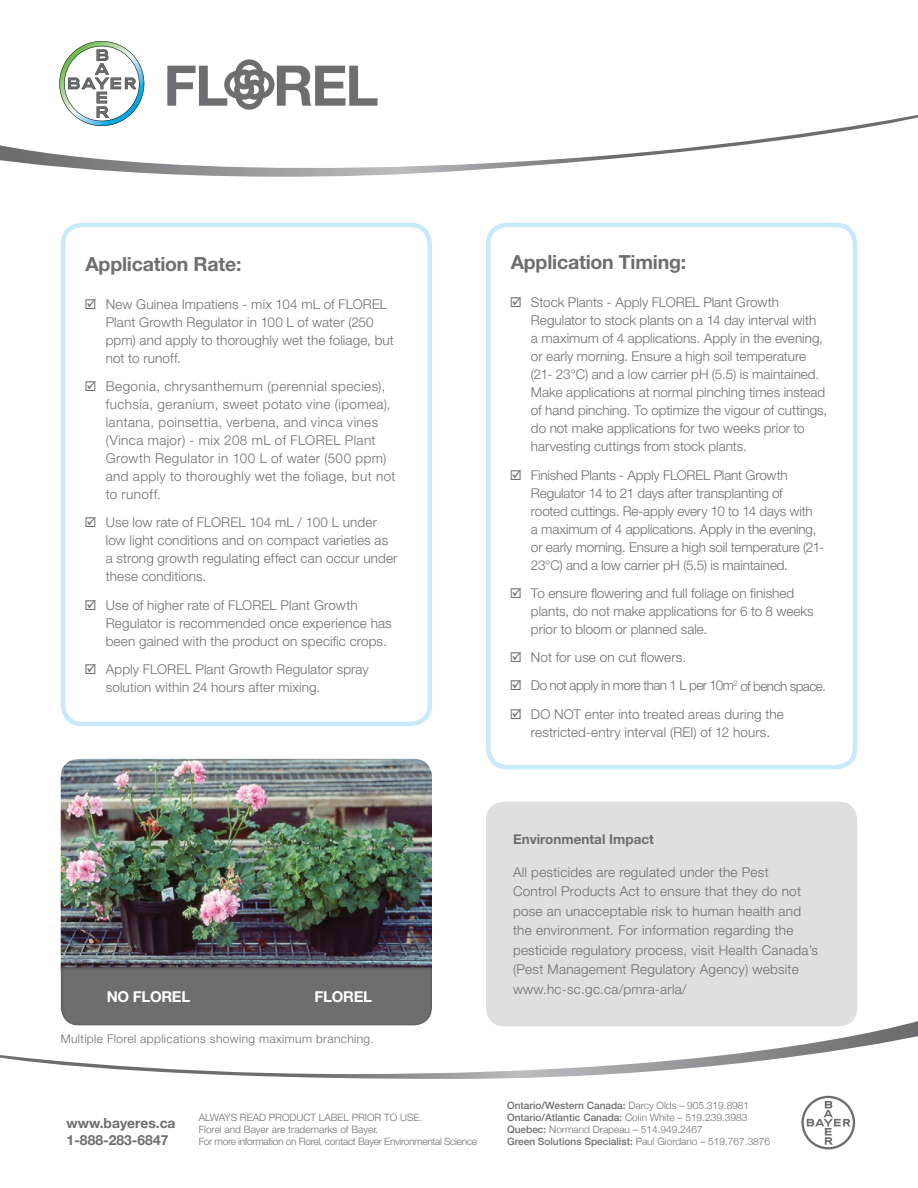
<style>
.page{position:relative;width:918px;height:1188px;background:#fff}
.page>*{position:absolute;margin:0;border:0;box-sizing:border-box;transform-origin:0 0}
.t1{font:700 19.5px "Helvetica Neue LT Std";letter-spacing:-.01em;color:#6d6e71}
.t2{font:700 15px "Helvetica Neue LT Std";letter-spacing:-.02em;color:#fff}
.t3{font:700 13.95px/17.1px "Helvetica Neue";color:#6d6e71}
.t4{font:300 13.5px/18px "Helvetica Neue LT Std";letter-spacing:.005em;color:#6d6e71}
.t5{font:300 13.5px/18px "Helvetica Neue LT Std";letter-spacing:.03em;color:#6d6e71}
.t6{font:700 13.5px "Helvetica Neue LT Std";color:#6d6e71}
.t7{font:300 12px "Helvetica Neue LT Std";letter-spacing:.03em;color:#6d6e71}
.t8{font:300 10.2px/12.1px "Helvetica Neue";color:#6d6e71}
.t9{font:300 10.2px/12.1px "Helvetica Neue LT Std";letter-spacing:-.03em;color:#6d6e71}
.s1{font-weight:500}
</style>
<div class="page">
<svg style="left:59px;top:41px;width:85px;height:72px"></svg>
<svg style="left:0;top:1017px;width:918px;height:62px"></svg>
<svg style="left:0;top:113px;width:918px;height:64px"></svg>
<svg style="left:807px;top:1101px;width:44px;height:44px"></svg>
<div style="left:801px;top:1096px;width:54px;height:53px;border:2px solid #6d6e71;border-radius:50%"></div>
<div style="left:61px;top:223px;width:371px;height:503px;border:4px solid #c7eafb;border-radius:19px"></div>
<div style="left:486px;top:223px;width:371px;height:546px;border:4px solid #c7eafb;border-radius:19px"></div>
<svg style="left:167px;top:59px;width:211px;height:51px"></svg>
<img style="left:61px;top:759px;width:371px;height:197px">
<div style="left:48px;top:956px;width:397px;height:71px;background:#000;opacity:.38"></div>
<div style="left:486px;top:802px;width:371px;height:224px;background:#dedfe0;border-radius:18px"></div>
<h1 class="t1" style="left:86px;top:252px;width:158px">Application Rate:</h1>
<p class="t4" style="left:106px;top:295px;width:290px">New Guinea Impatiens - mix 104 mL of FLOREL Plant Growth Regulator in 100 L of water (250 ppm) and apply to thoroughly wet the foliage, but not to runoff.</p>
<p class="t5" style="left:106px;top:377px;width:291px">Begonia, chrysanthemum (perennial species), fuchsia, geranium, sweet potato vine (ipomea), lantana, poinsettia, verbena, and vinca vines (Vinca major) - mix 208 mL of FLOREL Plant Growth Regulator in 100 L of water (500 ppm) and apply to thoroughly wet the foliage, but not to runoff.</p>
<p class="t4" style="left:106px;top:513px;width:293px">Use low rate of FLOREL 104 mL / 100 L under low light conditions and on compact varieties as a strong growth regulating effect can occur under these conditions.</p>
<p class="t4" style="left:106px;top:596px;width:288px">Use of higher rate of FLOREL Plant Growth<br>Regulator is recommended once experience has been gained with the product on specific crops.</p>
<p class="t4" style="left:106px;top:660px;width:265px">Apply FLOREL Plant Growth Regulator spray solution within 24 hours after mixing.</p>
<h1 class="t1" style="left:511px;top:250px;width:177px">Application Timing:</h1>
<p class="t4" style="left:531px;top:293px;width:298px">Stock Plants - Apply FLOREL Plant Growth Regulator to stock plants on a 14 day interval with<br>a maximum of 4 applications. Apply in the evening, or early morning. Ensure a high soil temperature (21- 23°C) and a low carrier pH (5.5) is maintained.<br>Make applications at normal pinching times instead of hand pinching. To optimize the vigour of cuttings, do not make applications for two weeks prior to harvesting cuttings from stock plants.</p>
<p class="t4" style="left:531px;top:466px;width:295px">Finished Plants - Apply FLOREL Plant Growth Regulator 14 to 21 days after transplanting of<br>rooted cuttings. Re-apply every 10 to 14 days with<br>a maximum of 4 applications. Apply in the evening, or early morning. Ensure a high soil temperature (21- 23°C) and a low carrier pH (5.5) is maintained.</p>
<p class="t4" style="left:531px;top:584px;width:284px">To ensure flowering and full foliage on finished plants, do not make applications for 6 to 8 weeks prior to bloom or planned sale.</p>
<p class="t4" style="left:531px;top:643px;width:296px;line-height:28.3px">Not for use on cut flowers.<br>Do not apply in more than 1 L per 10m<sup>2</sup> of bench space.<br>DO NOT enter into treated areas during the</p>
<p class="t4" style="left:531px;top:723px;width:241px">restricted-entry interval (REI) of 12 hours.</p>
<p class="t2" style="left:107px;top:987px;width:85px">NO FLOREL</p>
<p class="t2" style="left:315px;top:987px;width:59px">FLOREL</p>
<p class="t7" style="left:61px;top:1031px;width:315px">Multiple Florel applications showing maximum branching.</p>
<p class="t3" style="left:67px;top:1115px;width:111px">www.bayeres.ca<br>1-888-283-6847</p>
<p class="t9" style="left:199px;top:1111px;width:280px">ALWAYS READ PRODUCT LABEL PRIOR TO USE.<br>Florel and Bayer are trademarks of Bayer.<br>For more information on Florel, contact Bayer Environmental Science</p>
<p class="t6" style="left:513px;top:831px;width:142px">Environmental Impact</p>
<p class="t4" style="left:513px;top:862px;width:306px;line-height:19.5px">All pesticides are regulated under the Pest<br>Control Products Act to ensure that they do not pose an unacceptable risk to human health and the environment. For information regarding the pesticide regulatory process, visit Health Canada’s (Pest Management Regulatory Agency) website www.hc-sc.gc.ca/pmra-arla/</p>
<p class="t8" style="left:507px;top:1098px;width:265px"><span class="s1">Ontario/Western Canada:</span> Darcy Olds – 905.319.8981<br><span class="s1">Ontario/Atlantic Canada:</span> Colin White – 519.239.3983<br><span class="s1">Quebec:</span> Normand Drapeau – 514.949.2467<br><span class="s1">Green Solutions Specialist:</span> Paul Giordano – 519.767.3876</p>
</div>
